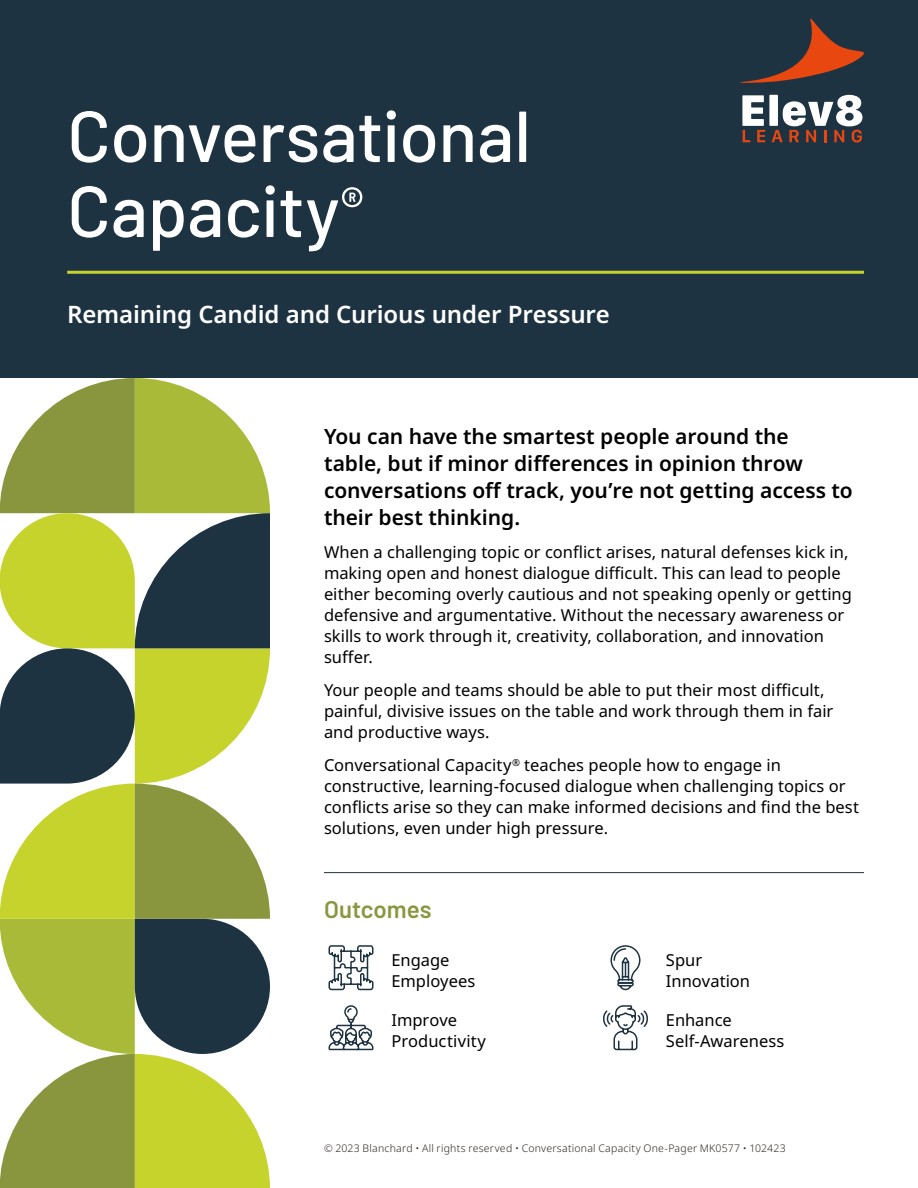
<style>
.page{position:relative;width:918px;height:1188px;background:#fff}
.page>*{position:absolute;margin:0;border:0;box-sizing:border-box;transform-origin:0 0}
.t1{font:500 72px/75px "Barlow";letter-spacing:-.01em;color:#fff}
.t2{font:600 24px "Noto Sans";letter-spacing:-.005em;color:#fff}
.t3{font:600 24px "Barlow";color:#8a963e}
.t4{font:600 21px/27px "Noto Sans";letter-spacing:-.005em;color:#000}
.t5{font:16.5px/21px "Noto Sans";color:#000}
.t6{font:300 10.5px "Noto Sans";letter-spacing:.02em;color:#2f2722}
</style>
<div class="page">
<div style="left:0;top:0;width:918px;height:378px;background:#1e3341"></div>
<svg style="left:0;top:378px;width:270px;height:810px"></svg>
<hr style="left:324px;top:872px;width:540px;height:1px;background:#1e3341">
<svg style="left:328px;top:945px;width:46px;height:46px"></svg>
<svg style="left:328px;top:1005px;width:46px;height:46px"></svg>
<svg style="left:610px;top:945px;width:31px;height:46px"></svg>
<svg style="left:603px;top:1005px;width:45px;height:46px"></svg>
<hr style="left:67px;top:271px;width:797px;height:3px;background:#c6d32d">
<div style="left:769px;top:95px;width:9px;height:31px;background:#fff"></div>
<svg style="left:742px;top:95px;width:23px;height:47px"></svg>
<svg style="left:772px;top:95px;width:90px;height:47px"></svg>
<svg style="left:742px;top:19px;width:122px;height:64px"></svg>
<h1 class="t1" style="left:67px;top:93px;width:465px">Conversational<br>Capacity<sup>®</sup></h1>
<h2 class="t2" style="left:67px;top:300px;width:544px">Remaining Candid and Curious under Pressure</h2>
<p class="t4" style="left:324px;top:423px;width:530px">You can have the smartest people around the<br>table, but if minor differences in opinion throw conversations off track, you’re not getting access to their best thinking.</p>
<p class="t5" style="left:324px;top:542px;width:530px">When a challenging topic or conflict arises, natural defenses kick in, making open and honest dialogue difficult. This can lead to people either becoming overly cautious and not speaking openly or getting defensive and argumentative. Without the necessary awareness or skills to work through it, creativity, collaboration, and innovation suffer.</p>
<p class="t5" style="left:324px;top:680px;width:511px">Your people and teams should be able to put their most difficult, painful, divisive issues on the table and work through them in fair and productive ways.</p>
<p class="t5" style="left:324px;top:755px;width:537px">Conversational Capacity<sup>®</sup> teaches people how to engage in constructive, learning-focused dialogue when challenging topics or conflicts arise so they can make informed decisions and find the best solutions, even under high pressure.</p>
<h2 class="t3" style="left:324px;top:891px;width:109px">Outcomes</h2>
<p class="t5" style="left:392px;top:950px;width:85px">Engage<br>Employees</p>
<p class="t5" style="left:392px;top:1010px;width:96px">Improve<br>Productivity</p>
<p class="t5" style="left:666px;top:950px;width:86px">Spur<br>Innovation</p>
<p class="t5" style="left:666px;top:1010px;width:120px">Enhance<br>Self-Awareness</p>
<p class="t6" style="left:324px;top:1142px;width:463px">© 2023 Blanchard • All rights reserved • Conversational Capacity One-Pager MK0577 • 102423</p>
</div>
